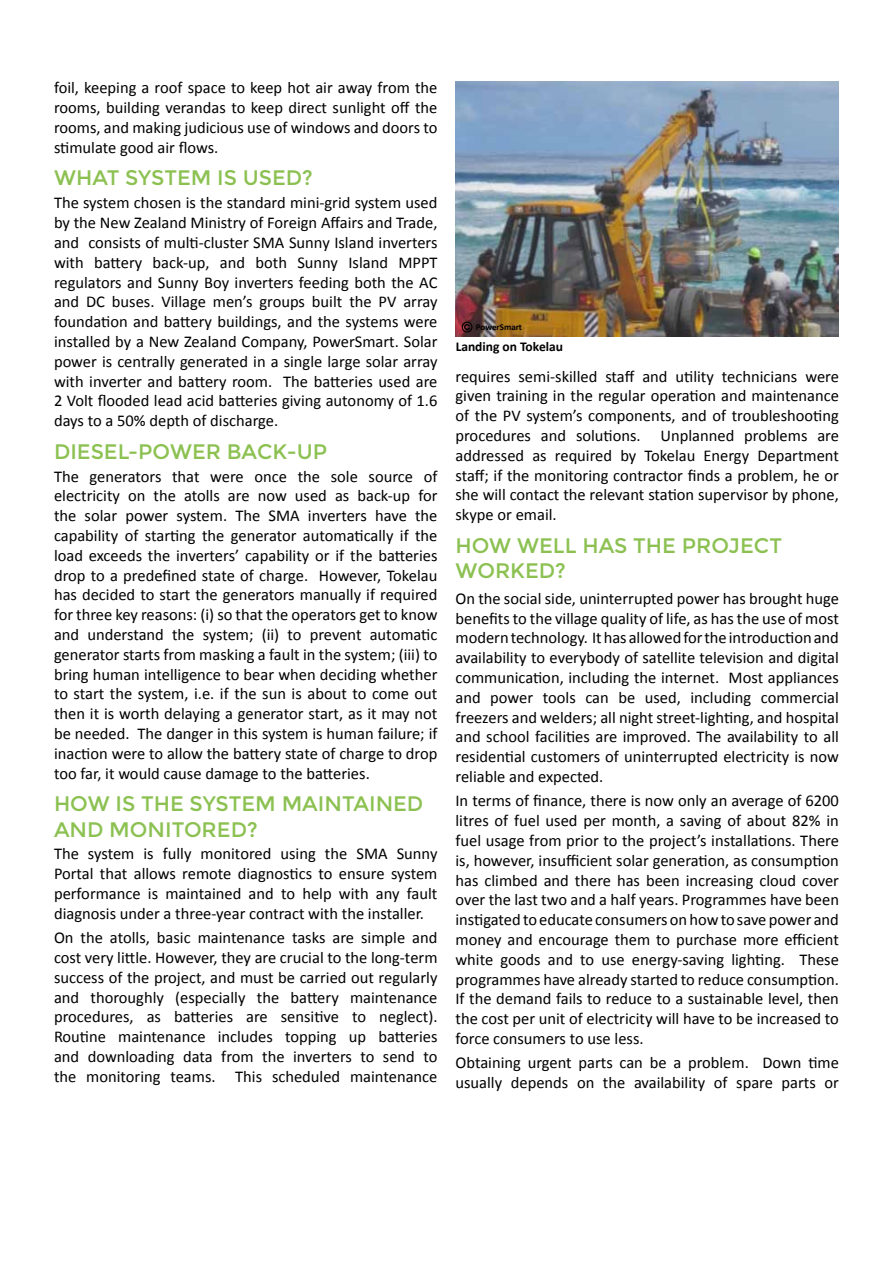
<style>
.page{position:relative;width:893px;height:1263px;background:#fff}
.page>*{position:absolute;margin:0;border:0;box-sizing:border-box;transform-origin:0 0}
.t1{font:21px/25.2px "Montserrat";color:#8cc152}
.t2{font:16.5px/19.8px "Calibri";color:#000;text-align:justify}
.t3{font:700 13.5px "Calibri";color:#000}
.t4{font:700 9px "Calibri";color:#000}
</style>
<div class="page">
<img style="left:455px;top:81px;width:384px;height:256px">
<svg style="left:462px;top:322px;width:10px;height:10px"></svg>
<p class="t2" style="left:54px;top:78px;width:385px">foil, keeping a roof space to keep hot air away from the rooms, building verandas to keep direct sunlight off the rooms, and making judicious use of windows and doors to stimulate good air flows.</p>
<p class="t1" style="left:54px;top:166px;width:260px">WHAT SYSTEM IS USED?</p>
<p class="t2" style="left:54px;top:193px;width:385px">The system chosen is the standard mini-grid system used by the New Zealand Ministry of Foreign Affairs and Trade, and consists of multi-cluster SMA Sunny Island inverters with battery back-up, and both Sunny Island MPPT regulators and Sunny Boy inverters feeding both the AC and DC buses. Village men’s groups built the PV array foundation and battery buildings, and the systems were installed by a New Zealand Company, PowerSmart. Solar power is centrally generated in a single large solar array with inverter and battery room. The batteries used are 2 Volt flooded lead acid batteries giving autonomy of 1.6 days to a 50% depth of discharge.</p>
<p class="t1" style="left:54px;top:439px;width:275px">DIESEL-POWER BACK-UP</p>
<p class="t2" style="left:54px;top:466px;width:385px">The generators that were once the sole source of electricity on the atolls are now used as back-up for the solar power system. The SMA inverters have the capability of starting the generator automatically if the load exceeds the inverters’ capability or if the batteries drop to a predefined state of charge. However, Tokelau has decided to start the generators manually if required for three key reasons: (i) so that the operators get to know and understand the system; (ii) to prevent automatic generator starts from masking a fault in the system; (iii) to bring human intelligence to bear when deciding whether to start the system, i.e. if the sun is about to come out then it is worth delaying a generator start, as it may not be needed. The danger in this system is human failure; if inaction were to allow the battery state of charge to drop too far, it would cause damage to the batteries.</p>
<p class="t1" style="left:54px;top:792px;width:371px">HOW IS THE SYSTEM MAINTAINED<br>AND MONITORED?</p>
<p class="t2" style="left:54px;top:844px;width:385px">The system is fully monitored using the SMA Sunny Portal that allows remote diagnostics to ensure system performance is maintained and to help with any fault diagnosis under a three-year contract with the installer.</p>
<p class="t2" style="left:54px;top:928px;width:385px">On the atolls, basic maintenance tasks are simple and cost very little. However, they are crucial to the long-term success of the project, and must be carried out regularly and thoroughly (especially the battery maintenance procedures, as batteries are sensitive to neglect).<br>Routine maintenance includes topping up batteries and downloading data from the inverters to send to the monitoring teams. This scheduled maintenance</p>
<p class="t4" style="left:476px;top:321px;width:48px">PowerSmart</p>
<p class="t3" style="left:456px;top:338px;width:109px">Landing on Tokelau</p>
<p class="t2" style="left:455px;top:366px;width:385px">requires semi-skilled staff and utility technicians were given training in the regular operation and maintenance of the PV system’s components, and of troubleshooting procedures and solutions. Unplanned problems are addressed as required by Tokelau Energy Department staff; if the monitoring contractor finds a problem, he or she will contact the relevant station supervisor by phone, skype or email.</p>
<p class="t1" style="left:455px;top:533px;width:328px">HOW WELL HAS THE PROJECT<br>WORKED?</p>
<p class="t2" style="left:455px;top:588px;width:385px">On the social side, uninterrupted power has brought huge benefits to the village quality of life, as has the use of most modern technology. It has allowed for the introduction and availability to everybody of satellite television and digital communication, including the internet. Most appliances and power tools can be used, including commercial freezers and welders; all night street-lighting, and hospital and school facilities are improved. The availability to all residential customers of uninterrupted electricity is now reliable and expected.</p>
<p class="t2" style="left:455px;top:791px;width:385px">In terms of finance, there is now only an average of 6200 litres of fuel used per month, a saving of about 82% in fuel usage from prior to the project’s installations. There is, however, insufficient solar generation, as consumption has climbed and there has been increasing cloud cover over the last two and a half years. Programmes have been instigated to educate consumers on how to save power and money and encourage them to purchase more efficient white goods and to use energy-saving lighting. These programmes have already started to reduce consumption.<br>If the demand fails to reduce to a sustainable level, then the cost per unit of electricity will have to be increased to force consumers to use less.</p>
<p class="t2" style="left:455px;top:1053px;width:385px">Obtaining urgent parts can be a problem. Down time usually depends on the availability of spare parts or</p>
</div>
